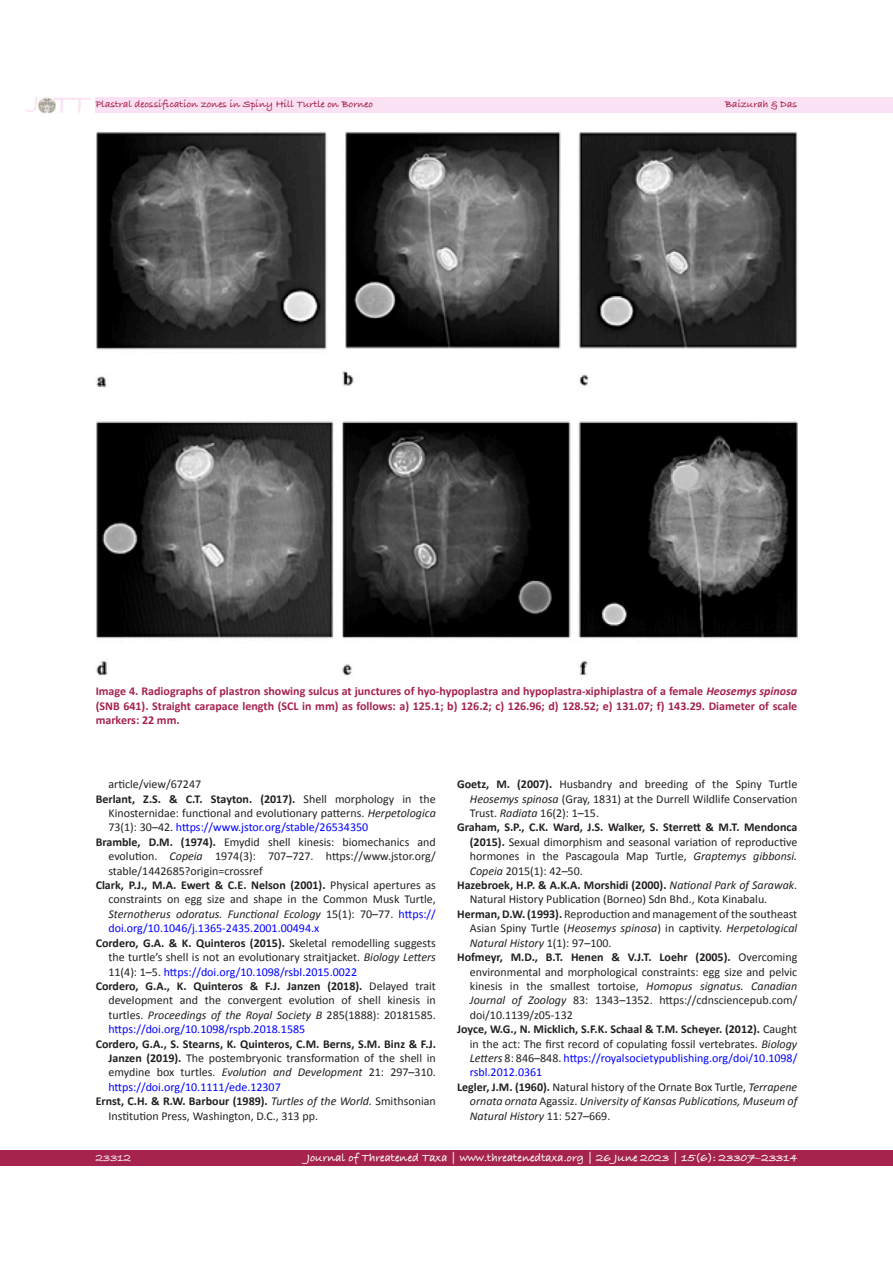
<style>
.page{position:relative;width:893px;height:1263px;background:#fff}
.page>*{position:absolute;margin:0;border:0;box-sizing:border-box;transform-origin:0 0}
.t1{font:700 28.95px "Bradley Hand ITCTT";color:#fbe1f4}
.t2{font:12px/14.4px "Calibri";color:#231f20;text-align:justify}
.No_Spacing{font:700 12px/14.4px "Calibri";color:#a5234c;text-align:justify}
.t3{font:700 12px/14.4px "Calibri";color:#231f20;text-align:justify}
.t4{font:700 12px "Bradley Hand ITCTT";color:#fff}
.t5{font:700 12px "Bradley Hand ITCTT";color:#fbe1f4}
.t6{font:10.5px "Bradley Hand ITCTT Bold 2";color:#a5234c}
.s1{font-style:italic}
.s2{font-weight:700}
.s3{color:#00f}
.s4{font-family:"Calibri Italic 2"}
.s5{font-family:"Calibri 2"}
.s6{font-weight:400}
.s7{font-family:"Calibri Italic 2";font-weight:400}
.s8{font-weight:400;color:#00f}
</style>
<div class="page">
<div style="left:96px;top:97px;width:797px;height:16px;background:#fbe1f4"></div>
<div style="left:0;top:1150px;width:893px;height:16px;background:#a5234c"></div>
<img style="left:38px;top:97px;width:17px;height:16px">
<img style="left:96px;top:132px;width:701px;height:544px">
<h1 class="t1" style="left:34px;top:82px;width:57px"><sup>J</sup> TT</h1>
<p class="t6" style="left:96px;top:96px;width:279px">Plastral deossification zones in Spiny Hill Turtle on Borneo</p>
<p class="t6" style="left:725px;top:96px;width:74px">Baizurah &amp; Das</p>
<p class="No_Spacing" style="left:96px;top:684px;width:703px">Image 4. Radiographs of plastron showing sulcus at junctures of hyo-hypoplastra and hypoplastra-xiphiplastra of a female <span class="s1">Heosemys spinosa </span>(SNB 641). Straight carapace length (SCL in mm) as follows: a) 125.1; b) 126.2; c) 126.96; d) 128.52; e) 131.07; f) 143.29. Diameter of scale markers: 22 mm.</p>
<p class="t2" style="left:108px;top:777px;width:94px">article/view/67247</p>
<p class="t2" style="left:108px;top:791px;width:329px;text-indent:-13px"><span class="s2">Berlant, Z.S. &amp; C.T. Stayton. (2017).</span> Shell morphology in the Kinosternidae: functional and evolutionary patterns. <span class="s1">Herpetologica </span>73(1): 30–42. <span class="s3">https://www.jstor.org/stable/26534350</span></p>
<p class="t2" style="left:108px;top:835px;width:329px;text-indent:-13px"><span class="s2">Bramble, D.M. (1974).</span> Emydid shell kinesis: biomechanics and evolution. <span class="s1">Copeia</span> 1974(3): 707–727. https://www.jstor.org/ stable/1442685?origin=crossref</p>
<p class="t2" style="left:108px;top:878px;width:329px;text-indent:-13px"><span class="s2">Clark, P.J., M.A. Ewert &amp; C.E. Nelson (2001).</span> Physical apertures as constraints on egg size and shape in the Common Musk Turtle, <span class="s1">Sternotherus odoratus.</span> <span class="s4">Functional Ecology</span> 15(1): 70–77. <span class="s3">https:// doi.org/10.1046/j.1365-2435.2001.00494.x</span></p>
<p class="t2" style="left:108px;top:935px;width:329px;text-indent:-13px"><span class="s2">Cordero, G.A. &amp; K. Quinteros (2015).</span> Skeletal remodelling suggests the turtle’s shell is not an evolutionary straitjacket. <span class="s4">Biology Letters </span>11(4): 1–5. <span class="s3">https://doi.org/10.1098/rsbl.2015.0022</span></p>
<p class="t2" style="left:108px;top:979px;width:329px;text-indent:-13px"><span class="s2">Cordero, G.A., K. Quinteros &amp; F.J. Janzen (2018).</span> <span class="s5">Delayed trait </span>development and the convergent evolution of shell kinesis in <span class="s5">turtles.</span> <span class="s1">Proceedings of the Royal Society B</span> 285(1888): 20181585. <span class="s3">https://doi.org/10.1098/rspb.2018.1585</span></p>
<p class="t3" style="left:108px;top:1036px;width:329px;text-indent:-13px">Cordero, G.A., S. Stearns, K. Quinteros, C.M. Berns, S.M. Binz &amp; F.J.<br>Janzen (2019). <span class="s6">The postembryonic transformation of the shell in emydine box turtles.</span> <span class="s7">Evolution and Development</span> <span class="s6">21: 297–310. </span><span class="s8">https://doi.org/10.1111/ede.12307</span></p>
<p class="t2" style="left:108px;top:1094px;width:329px;text-indent:-13px"><span class="s2">Ernst, C.H. &amp; R.W. Barbour (1989).</span> <span class="s1">Turtles of the World.</span> Smithsonian<br>Institution Press, Washington, D.C., 313 pp.</p>
<p class="t2" style="left:470px;top:777px;width:329px;text-indent:-13px"><span class="s2">Goetz, M. (2007).</span> Husbandry and breeding of the Spiny Turtle <span class="s1">Heosemys spinosa</span> (Gray, 1831) at the Durrell Wildlife Conservation Trust. <span class="s1">Radiata</span> 16(2): 1–15.</p>
<p class="t2" style="left:470px;top:820px;width:329px;text-indent:-13px"><span class="s2">Graham, S.P., C.K. Ward, J.S. Walker, S. Sterrett &amp; M.T. Mendonca (2015).</span> Sexual dimorphism and seasonal variation of reproductive hormones in the Pascagoula Map Turtle, <span class="s1">Graptemys gibbonsi.<br>Copeia</span> 2015(1): 42–50.</p>
<p class="t2" style="left:470px;top:878px;width:329px;text-indent:-13px"><span class="s2">Hazebroek, H.P. &amp; A.K.A. Morshidi (2000).</span> <span class="s4">National Park of Sarawak</span><span class="s5">.<br></span>Natural History Publication (Borneo) Sdn Bhd., Kota Kinabalu.</p>
<p class="t2" style="left:470px;top:907px;width:329px;text-indent:-13px"><span class="s2">Herman, D.W. (1993).</span> Reproduction and management of the southeast Asian Spiny Turtle (<span class="s1">Heosemys spinosa</span>) in captivity. <span class="s1">Herpetological Natural History</span> 1(1): 97–100.</p>
<p class="t2" style="left:470px;top:950px;width:329px;text-indent:-13px"><span class="s2">Hofmeyr, M.D., B.T. Henen &amp; V.J.T. Loehr (2005).</span> Overcoming environmental and morphological constraints: egg size and pelvic kinesis in the smallest tortoise, <span class="s1">Homopus signatus. Canadian Journal of Zoology</span> 83: 1343–1352. https://cdnsciencepub.com/ doi/10.1139/z05-132</p>
<p class="t2" style="left:470px;top:1022px;width:329px;text-indent:-13px"><span class="s2">Joyce, W.G., N. Micklich, S.F.K. Schaal &amp; T.M. Scheyer. (2012).</span> Caught in the act: The first record of copulating fossil vertebrates. <span class="s1">Biology </span><span class="s4">Letters</span> 8: 846–848. <span class="s3">https://royalsocietypublishing.org/doi/10.1098/ rsbl.2012.0361</span></p>
<p class="t2" style="left:470px;top:1079px;width:329px;text-indent:-13px"><span class="s2">Legler, J.M. (1960).</span> Natural history of the Ornate Box Turtle, <span class="s1">Terrapene ornata ornata</span> Agassiz. <span class="s4">University of Kansas Publications, Museum of </span><span class="s1">Natural History</span> 11: 527–669.</p>
<p class="t5" style="left:96px;top:1149px;width:37px">23312</p>
<p class="t4" style="left:307px;top:1148px;width:492px">Journal of Threatened Taxa | www.threatenedtaxa.org | 26 June 2023 | 15(6): 23307–23314</p>
</div>
